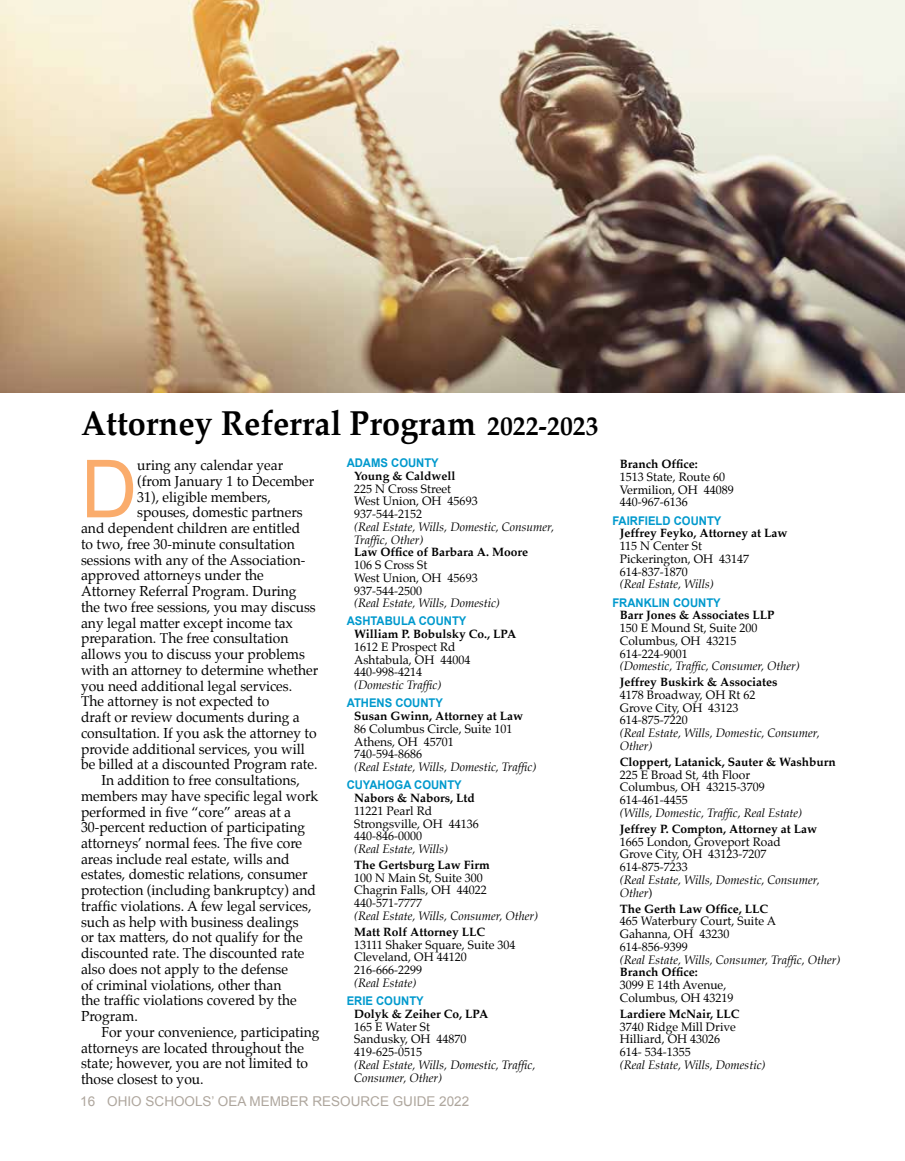
<style>
.page{position:relative;width:905px;height:1161px;background:#fff}
.page>*{position:absolute;margin:0;border:0;box-sizing:border-box;transform-origin:0 0}
.t1{font:80.25px "Arial";color:#faac6c}
.t2{font:700 34.5px "Palatino";color:#000;scale:.94 1}
.t3{font:14.25px "Palatino";color:#000}
.t4{font:13.5px "Arial";color:#aea69d}
.t5{font:12px/12.8px "Palatino";color:#000}
.t6{font:italic 12px/12.8px "Palatino";color:#000}
.t7{font:700 12px "Palatino";color:#000}
.t8{font:700 12px "Arial";color:#0099cd;scale:.94 1}
.s1{font-size:27px}
.s2{font-style:normal}
</style>
<div class="page">
<img style="left:0;top:0;width:904px;height:392px">
<h2 class="t2" style="left:81px;top:394px;width:552px">Attorney Referral Program <span class="s1">2022-2023</span></h2>
<h1 class="t1" style="left:81px;top:437px;width:58px">D</h1>
<p class="t3" style="left:137px;top:453px;width:147px">uring any calendar year</p>
<p class="t8" style="left:346px;top:455px;width:99px">ADAMS COUNTY</p>
<p class="t7" style="left:354px;top:466px;width:103px">Young &amp; Caldwell</p>
<p class="t5" style="left:354px;top:482px;width:125px">225 N Cross Street<br>West Union, OH 45693<br>937-544-2152</p>
<p class="t6" style="left:354px;top:520px;width:201px">(Real Estate, Wills, Domestic, Consumer,<br>Traffic, Other)</p>
<p class="t7" style="left:354px;top:542px;width:176px">Law Office of Barbara A. Moore</p>
<p class="t5" style="left:354px;top:559px;width:125px">106 S Cross St<br>West Union, OH 45693<br>937-544-2500</p>
<p class="t6" style="left:354px;top:597px;width:147px">(Real Estate, Wills, Domestic)</p>
<p class="t8" style="left:346px;top:613px;width:129px">ASHTABULA COUNTY</p>
<p class="t7" style="left:354px;top:624px;width:164px">William P. Bobulsky Co., LPA</p>
<p class="t5" style="left:354px;top:640px;width:118px">1612 E Prospect Rd<br>Ashtabula, OH 44004<br>440-998-4214</p>
<p class="t6" style="left:354px;top:679px;width:89px">(Domestic Traffic)</p>
<p class="t8" style="left:346px;top:695px;width:104px">ATHENS COUNTY</p>
<p class="t7" style="left:354px;top:706px;width:170px">Susan Gwinn, Attorney at Law</p>
<p class="t5" style="left:354px;top:722px;width:160px">86 Columbus Circle, Suite 101<br>Athens, OH 45701<br>740-594-8686</p>
<p class="t6" style="left:354px;top:761px;width:184px">(Real Estate, Wills, Domestic, Traffic)</p>
<p class="t8" style="left:346px;top:777px;width:124px">CUYAHOGA COUNTY</p>
<p class="t7" style="left:354px;top:788px;width:122px">Nabors &amp; Nabors, Ltd</p>
<p class="t5" style="left:354px;top:804px;width:126px">11221 Pearl Rd<br>Strongsville, OH 44136<br>440-846-0000</p>
<p class="t6" style="left:354px;top:843px;width:96px">(Real Estate, Wills)</p>
<p class="t7" style="left:354px;top:855px;width:137px">The Gertsburg Law Firm</p>
<p class="t5" style="left:354px;top:871px;width:134px">100 N Main St, Suite 300<br>Chagrin Falls, OH 44022<br>440-571-7777</p>
<p class="t6" style="left:354px;top:910px;width:185px">(Real Estate, Wills, Consumer, Other)</p>
<p class="t7" style="left:354px;top:922px;width:132px">Matt Rolf Attorney LLC</p>
<p class="t5" style="left:354px;top:938px;width:163px">13111 Shaker Square, Suite 304<br>Cleveland, OH 44120<br>216-666-2299</p>
<p class="t6" style="left:354px;top:977px;width:64px">(Real Estate)</p>
<p class="t8" style="left:346px;top:993px;width:84px">ERIE COUNTY</p>
<p class="t7" style="left:354px;top:1004px;width:136px">Dolyk &amp; Zeiher Co, LPA</p>
<p class="t5" style="left:354px;top:1020px;width:114px">165 E Water St<br>Sandusky, OH 44870<br>419-625-0515</p>
<p class="t6" style="left:354px;top:1059px;width:183px">(Real Estate, Wills, Domestic, Traffic,<br>Consumer, Other)</p>
<p class="t3" style="left:137px;top:469px;width:178px">(from January 1 to December</p>
<p class="t3" style="left:137px;top:485px;width:135px">31), eligible members,</p>
<p class="t3" style="left:137px;top:501px;width:167px">spouses, domestic partners</p>
<p class="t3" style="left:81px;top:516px;width:220px">and dependent children are entitled</p>
<p class="t3" style="left:81px;top:532px;width:215px">to two, free 30-minute consultation</p>
<p class="t3" style="left:81px;top:548px;width:226px">sessions with any of the Association-</p>
<p class="t3" style="left:81px;top:564px;width:184px">approved attorneys under the</p>
<p class="t3" style="left:81px;top:579px;width:217px">Attorney Referral Program. During</p>
<p class="t3" style="left:81px;top:595px;width:236px">the two free sessions, you may discuss</p>
<p class="t3" style="left:81px;top:611px;width:213px">any legal matter except income tax</p>
<p class="t3" style="left:81px;top:627px;width:209px">preparation. The free consultation</p>
<p class="t3" style="left:81px;top:642px;width:225px">allows you to discuss your problems</p>
<p class="t3" style="left:81px;top:658px;width:239px">with an attorney to determine whether</p>
<p class="t3" style="left:81px;top:674px;width:213px">you need additional legal services.</p>
<p class="t3" style="left:81px;top:690px;width:190px">The attorney is not expected to</p>
<p class="t3" style="left:81px;top:705px;width:220px">draft or review documents during a</p>
<p class="t3" style="left:81px;top:721px;width:237px">consultation. If you ask the attorney to</p>
<p class="t3" style="left:81px;top:737px;width:225px">provide additional services, you will</p>
<p class="t3" style="left:81px;top:753px;width:238px">be billed at a discounted Program rate.</p>
<p class="t3" style="left:101px;top:768px;width:200px">In addition to free consultations,</p>
<p class="t3" style="left:81px;top:784px;width:239px">members may have specific legal work</p>
<p class="t3" style="left:81px;top:800px;width:212px">performed in five “core” areas at a</p>
<p class="t3" style="left:81px;top:816px;width:226px">30-percent reduction of participating</p>
<p class="t3" style="left:81px;top:831px;width:223px">attorneys’ normal fees. The five core</p>
<p class="t3" style="left:81px;top:847px;width:210px">areas include real estate, wills and</p>
<p class="t3" style="left:81px;top:863px;width:228px">estates, domestic relations, consumer</p>
<p class="t3" style="left:81px;top:879px;width:236px">protection (including bankruptcy) and</p>
<p class="t3" style="left:81px;top:894px;width:232px">traffic violations. A few legal services,</p>
<p class="t3" style="left:81px;top:910px;width:219px">such as help with business dealings</p>
<p class="t3" style="left:81px;top:926px;width:223px">or tax matters, do not qualify for the</p>
<p class="t3" style="left:81px;top:942px;width:225px">discounted rate. The discounted rate</p>
<p class="t3" style="left:81px;top:957px;width:208px">also does not apply to the defense</p>
<p class="t3" style="left:81px;top:973px;width:202px">of criminal violations, other than</p>
<p class="t3" style="left:81px;top:989px;width:217px">the traffic violations covered by the</p>
<p class="t3" style="left:81px;top:1004px;width:58px">Program.</p>
<p class="t3" style="left:101px;top:1020px;width:220px">For your convenience, participating</p>
<p class="t3" style="left:81px;top:1036px;width:224px">attorneys are located throughout the</p>
<p class="t3" style="left:81px;top:1052px;width:228px">state; however, you are not limited to</p>
<p class="t3" style="left:81px;top:1067px;width:124px">those closest to you.</p>
<p class="t4" style="left:80px;top:1093px;width:390px">16 OHIO SCHOOLS’ OEA MEMBER RESOURCE GUIDE 2022</p>
<p class="t7" style="left:620px;top:454px;width:79px">Branch Office:</p>
<p class="t5" style="left:620px;top:470px;width:115px">1513 State, Route 60<br>Vermilion, OH 44089<br>440-967-6136</p>
<p class="t8" style="left:612px;top:513px;width:118px">FAIRFIELD COUNTY</p>
<p class="t7" style="left:620px;top:523px;width:169px">Jeffrey Feyko, Attorney at Law</p>
<p class="t5" style="left:620px;top:540px;width:131px">115 N Center St<br>Pickerington, OH 43147<br>614-837-1870</p>
<p class="t6" style="left:620px;top:578px;width:96px">(Real Estate, Wills)</p>
<p class="t8" style="left:612px;top:594px;width:117px">FRANKLIN COUNTY</p>
<p class="t7" style="left:620px;top:605px;width:156px">Barr Jones &amp; Associates LLP</p>
<p class="t5" style="left:620px;top:622px;width:139px">150 E Mound St, Suite 200<br>Columbus, OH 43215<br>614-224-9001</p>
<p class="t6" style="left:620px;top:660px;width:181px">(Domestic, Traffic, Consumer, Other)</p>
<p class="t7" style="left:620px;top:672px;width:159px">Jeffrey Buskirk &amp; Associates</p>
<p class="t5" style="left:620px;top:688px;width:137px">4178 Broadway, OH Rt 62<br>Grove City, OH 43123<br>614-875-7220</p>
<p class="t6" style="left:620px;top:727px;width:201px">(Real Estate, Wills, Domestic, Consumer,<br>Other)</p>
<p class="t7" style="left:620px;top:752px;width:217px">Cloppert, Latanick, Sauter &amp; Washburn</p>
<p class="t5" style="left:620px;top:768px;width:146px">225 E Broad St, 4th Floor<br>Columbus, OH 43215-3709<br>614-461-4455</p>
<p class="t6" style="left:620px;top:807px;width:184px">(Wills, Domestic, Traffic, Real Estate)</p>
<p class="t7" style="left:620px;top:819px;width:199px">Jeffrey P. Compton, Attorney at Law</p>
<p class="t5" style="left:620px;top:835px;width:162px">1665 London, Groveport Road<br>Grove City, OH 43123-7207<br>614-875-7233</p>
<p class="t6" style="left:620px;top:874px;width:201px">(Real Estate, Wills, Domestic, Consumer,<br>Other<span class="s2">)</span></p>
<p class="t7" style="left:620px;top:898px;width:150px">The Gerth Law Office, LLC</p>
<p class="t5" style="left:620px;top:915px;width:158px">465 Waterbury Court, Suite A<br>Gahanna, OH 43230<br>614-856-9399</p>
<p class="t6" style="left:620px;top:953px;width:222px">(Real Estate, Wills, Consumer, Traffic, Other)</p>
<p class="t7" style="left:620px;top:962px;width:79px">Branch Office:</p>
<p class="t5" style="left:620px;top:979px;width:115px">3099 E 14th Avenue,<br>Columbus, OH 43219</p>
<p class="t7" style="left:620px;top:1003px;width:121px">Lardiere McNair, LLC</p>
<p class="t5" style="left:620px;top:1020px;width:118px">3740 Ridge Mill Drive<br>Hilliard, OH 43026<br>614- 534-1355</p>
<p class="t6" style="left:620px;top:1058px;width:147px">(Real Estate, Wills, Domestic)</p>
</div>
